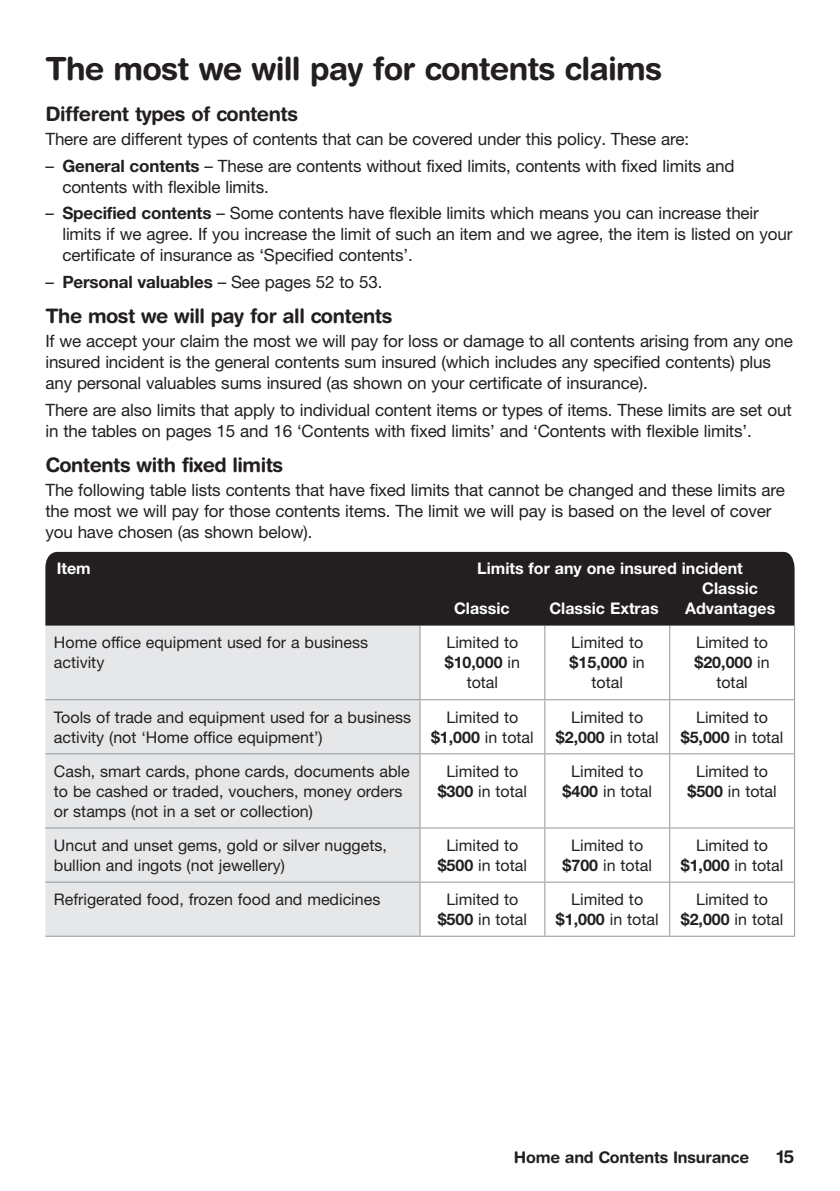
<style>
.page{position:relative;width:840px;height:1191px;background:#fff}
.page>*{position:absolute;margin:0;border:0;box-sizing:border-box;transform-origin:0 0}
.t1{font:700 32px "Helvetica Rounded LT Std";letter-spacing:-.025em;color:#231f20}
.t2{font:700 20px "Helvetica Rounded LT Std";letter-spacing:-.025em;color:#231f20}
.t3{font:700 18px "Helvetica Rounded LT Std";color:#231f20}
.t4{font:17px/21px "Helvetica Neue LT Std";letter-spacing:-.01em;color:#231f20}
.t5{font:16px/20px "Helvetica Neue LT Std";color:#231f20;text-align:center}
.t6{font:700 16px "Helvetica Neue LT Std";color:#fff}
.t7{font:700 16px "Helvetica Rounded LT Std";letter-spacing:-.01em;color:#231f20}
.s1{font-weight:700}
</style>
<div class="page">
<div style="left:45px;top:625px;width:374px;height:310px;background:#e6e7e9"></div>
<hr style="left:419px;top:625px;width:1px;height:74px;background:#939598">
<hr style="left:45px;top:699px;width:375px;height:1px;background:#939598">
<hr style="left:419px;top:700px;width:1px;height:53px;background:#939598">
<hr style="left:45px;top:753px;width:375px;height:1px;background:#939598">
<hr style="left:419px;top:754px;width:1px;height:73px;background:#939598">
<hr style="left:45px;top:827px;width:375px;height:1px;background:#939598">
<hr style="left:419px;top:828px;width:1px;height:53px;background:#939598">
<hr style="left:45px;top:881px;width:375px;height:1px;background:#939598">
<hr style="left:419px;top:882px;width:1px;height:53px;background:#939598">
<hr style="left:45px;top:935px;width:375px;height:1px;background:#939598">
<hr style="left:544px;top:625px;width:1px;height:74px;background:#939598">
<hr style="left:668px;top:625px;width:1px;height:74px;background:#939598">
<hr style="left:793px;top:625px;width:1px;height:74px;background:#939598">
<hr style="left:544px;top:700px;width:1px;height:53px;background:#939598">
<hr style="left:668px;top:700px;width:1px;height:53px;background:#939598">
<hr style="left:793px;top:700px;width:1px;height:53px;background:#939598">
<hr style="left:544px;top:754px;width:1px;height:73px;background:#939598">
<hr style="left:668px;top:754px;width:1px;height:73px;background:#939598">
<hr style="left:793px;top:754px;width:1px;height:73px;background:#939598">
<hr style="left:544px;top:828px;width:1px;height:53px;background:#939598">
<hr style="left:668px;top:828px;width:1px;height:53px;background:#939598">
<hr style="left:793px;top:828px;width:1px;height:53px;background:#939598">
<hr style="left:544px;top:882px;width:1px;height:53px;background:#939598">
<hr style="left:668px;top:882px;width:1px;height:53px;background:#939598">
<hr style="left:793px;top:882px;width:1px;height:53px;background:#939598">
<hr style="left:420px;top:699px;width:124px;height:1px;background:#939598">
<hr style="left:544px;top:699px;width:125px;height:1px;background:#939598">
<hr style="left:669px;top:699px;width:125px;height:1px;background:#939598">
<hr style="left:420px;top:753px;width:124px;height:1px;background:#939598">
<hr style="left:544px;top:753px;width:125px;height:1px;background:#939598">
<hr style="left:669px;top:753px;width:125px;height:1px;background:#939598">
<hr style="left:420px;top:827px;width:124px;height:1px;background:#939598">
<hr style="left:544px;top:827px;width:125px;height:1px;background:#939598">
<hr style="left:669px;top:827px;width:125px;height:1px;background:#939598">
<hr style="left:420px;top:881px;width:124px;height:1px;background:#939598">
<hr style="left:544px;top:881px;width:125px;height:1px;background:#939598">
<hr style="left:669px;top:881px;width:125px;height:1px;background:#939598">
<hr style="left:420px;top:935px;width:124px;height:1px;background:#939598">
<hr style="left:544px;top:935px;width:125px;height:1px;background:#939598">
<hr style="left:669px;top:935px;width:125px;height:1px;background:#939598">
<div style="left:45px;top:552px;width:749px;height:73px;background:#231f20"></div>
<h1 class="t1" style="left:45px;top:49px;width:618px">The most we will pay for contents claims</h1>
<p class="t2" style="left:45px;top:102px;width:254px">Different types of contents</p>
<p class="t4" style="left:45px;top:128px;width:645px">There are different types of contents that can be covered under this policy. These are:</p>
<p class="t4" style="left:62px;top:155px;width:673px;text-indent:-17px">– <span class="s1">General contents</span> – These are contents without fixed limits, contents with fixed limits and contents with flexible limits.</p>
<p class="t4" style="left:62px;top:203px;width:731px;text-indent:-17px">– <span class="s1">Specified contents</span> – Some contents have flexible limits which means you can increase their limits if we agree. If you increase the limit of such an item and we agree, the item is listed on your certificate of insurance as ‘Specified contents’.</p>
<p class="t4" style="left:45px;top:271px;width:338px">– <span class="s1">Personal valuables</span> – See pages 52 to 53.</p>
<p class="t2" style="left:45px;top:304px;width:348px">The most we will pay for all contents</p>
<p class="t4" style="left:45px;top:330px;width:748px">If we accept your claim the most we will pay for loss or damage to all contents arising from any one insured incident is the general contents sum insured (which includes any specified contents) plus any personal valuables sums insured (as shown on your certificate of insurance).</p>
<p class="t4" style="left:45px;top:399px;width:747px">There are also limits that apply to individual content items or types of items. These limits are set out in the tables on pages 15 and 16 ‘Contents with fixed limits’ and ‘Contents with flexible limits’.</p>
<p class="t2" style="left:45px;top:453px;width:239px">Contents with fixed limits</p>
<p class="t4" style="left:45px;top:479px;width:740px">The following table lists contents that have fixed limits that cannot be changed and these limits are the most we will pay for those contents items. The limit we will pay is based on the level of cover you have chosen (as shown below).</p>
<p class="t6" style="left:57px;top:559px;width:36px">Item</p>
<p class="t6" style="left:477px;top:559px;width:267px">Limits for any one insured incident</p>
<p class="t6" style="left:702px;top:579px;width:57px">Classic</p>
<p class="t6" style="left:454px;top:599px;width:57px">Classic</p>
<p class="t6" style="left:549px;top:599px;width:111px">Classic Extras</p>
<p class="t6" style="left:684px;top:599px;width:92px">Advantages</p>
<p class="t5" style="left:54px;top:632px;width:315px;text-align:left">Home office equipment used for a business activity</p>
<p class="t5" style="left:444px;top:632px;width:77px">Limited to <span class="s1">$10,000</span> in total</p>
<p class="t5" style="left:569px;top:632px;width:77px">Limited to <span class="s1">$15,000</span> in total</p>
<p class="t5" style="left:694px;top:632px;width:77px">Limited to <span class="s1">$20,000</span> in total</p>
<p class="t5" style="left:54px;top:706px;width:358px;text-align:left">Tools of trade and equipment used for a business activity (not ‘Home office equipment’)</p>
<p class="t5" style="left:431px;top:706px;width:104px">Limited to <span class="s1">$1,000</span> in total</p>
<p class="t5" style="left:555px;top:706px;width:104px">Limited to <span class="s1">$2,000</span> in total</p>
<p class="t5" style="left:680px;top:706px;width:104px">Limited to <span class="s1">$5,000</span> in total</p>
<p class="t5" style="left:54px;top:760px;width:357px;text-align:left">Cash, smart cards, phone cards, documents able to be cashed or traded, vouchers, money orders or stamps (not in a set or collection)</p>
<p class="t5" style="left:437px;top:760px;width:91px">Limited to <span class="s1">$300</span> in total</p>
<p class="t5" style="left:562px;top:760px;width:91px">Limited to <span class="s1">$400</span> in total</p>
<p class="t5" style="left:687px;top:760px;width:91px">Limited to <span class="s1">$500</span> in total</p>
<p class="t5" style="left:54px;top:835px;width:334px;text-align:left">Uncut and unset gems, gold or silver nuggets, bullion and ingots (not jewellery)</p>
<p class="t5" style="left:437px;top:835px;width:91px">Limited to <span class="s1">$500</span> in total</p>
<p class="t5" style="left:562px;top:835px;width:91px">Limited to <span class="s1">$700</span> in total</p>
<p class="t5" style="left:680px;top:835px;width:104px">Limited to <span class="s1">$1,000</span> in total</p>
<p class="t5" style="left:54px;top:889px;width:328px">Refrigerated food, frozen food and medicines</p>
<p class="t5" style="left:437px;top:889px;width:91px">Limited to <span class="s1">$500</span> in total</p>
<p class="t5" style="left:555px;top:889px;width:104px">Limited to <span class="s1">$1,000</span> in total</p>
<p class="t5" style="left:680px;top:889px;width:104px">Limited to <span class="s1">$2,000</span> in total</p>
<p class="t7" style="left:513px;top:1147px;width:237px">Home and Contents Insurance</p>
<p class="t3" style="left:776px;top:1145px;width:19px">15</p>
</div>
